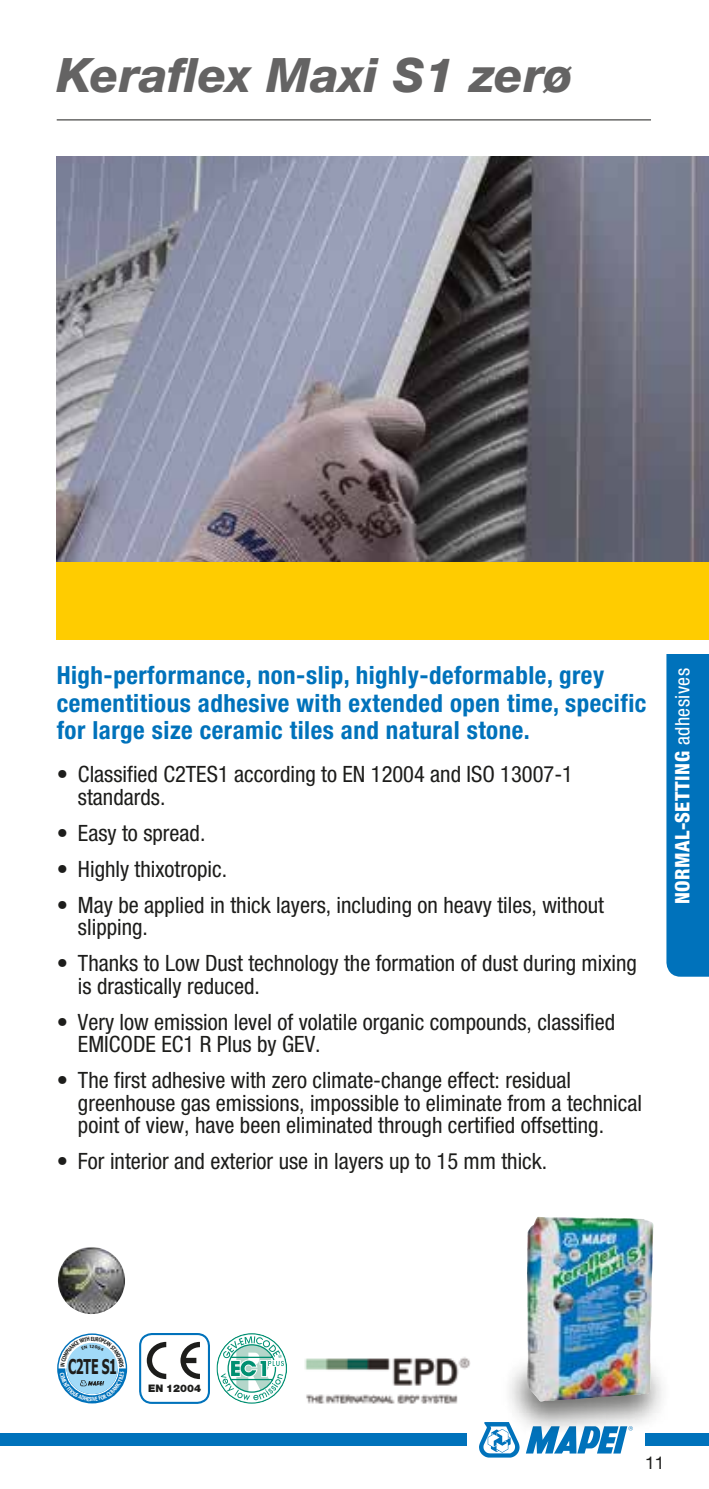
<style>
.page{position:relative;width:709px;height:1489px;background:#fff}
.page>*{position:absolute;margin:0;border:0;box-sizing:border-box;transform-origin:0 0}
.t1{font:italic 800 47.5px "Helvetica Neue LTW1 G";color:#646363}
.t2{font:700 condensed 25px/27.5px "Helvetica Neue LTW1 G";letter-spacing:.02em;color:#0072bb}
.t3{font:condensed 22.5px/22.5px "Helvetica Neue LTW1 G";color:#1d1d1b}
.t4{font:700 20.5px "Tahoma";letter-spacing:-.03em;color:#1d1d1b;scale:.6 1}
.t5{font:800 condensed 20px "Helvetica Neue LTW1 G";letter-spacing:.02em;color:#fff}
.t6{font:17.5px "Helvetica Neue LTW1 G";color:#1d1d1b}
.t7{font:900 10.5px "Helvetica Neue LTW1 G";color:#1d1d1b}
.s1{font-weight:400}
</style>
<div class="page">
<div style="left:666px;top:654px;width:43px;height:322px;background:#0072bb"></div>
<img style="left:57px;top:157px;width:652px;height:405px">
<div style="left:0;top:1433px;width:467px;height:13px;background:#0072bb"></div>
<div style="left:645px;top:1433px;width:64px;height:13px;background:#0072bb"></div>
<svg style="left:526px;top:1437px;width:99px;height:16px"></svg>
<svg style="left:479px;top:1422px;width:40px;height:35px"></svg>
<hr style="left:57px;top:119px;width:594px;height:1px;background:#1d1d1b">
<div style="left:57px;top:562px;width:652px;height:78px;background:#fc0"></div>
<div style="left:500px;top:1353px;width:170px;height:84px;background:#1d1d1b;opacity:.65"></div>
<img style="left:597px;top:1362px;width:53px;height:39px">
<img style="left:527px;top:1216px;width:70px;height:185px">
<svg style="left:216px;top:1333px;width:71px;height:70px"></svg>
<div style="left:139px;top:1332px;width:71px;height:71px;border:2px solid #0072bb;border-radius:12px"></div>
<svg style="left:147px;top:1341px;width:19px;height:37px"></svg>
<svg style="left:180px;top:1341px;width:20px;height:37px"></svg>
<img style="left:305px;top:1357px;width:165px;height:47px">
<img style="left:57px;top:1247px;width:68px;height:67px">
<svg style="left:59px;top:1334px;width:67px;height:67px"></svg>
<h1 class="t1" style="left:57px;top:47px;width:517px">Keraflex Maxi S1 zerø</h1>
<p class="t2" style="left:57px;top:661px;width:591px">High-performance, non-slip, highly-deformable, grey cementitious adhesive with extended open time, specific for large size ceramic tiles and natural stone.</p>
<p class="t3" style="left:78px;top:763px;width:496px;text-indent:-21px">• Classified C2TES1 according to EN 12004 and ISO 13007-1 standards.</p>
<p class="t3" style="left:57px;top:821px;width:150px">• Easy to spread.</p>
<p class="t3" style="left:57px;top:857px;width:172px">• Highly thixotropic.</p>
<p class="t3" style="left:78px;top:893px;width:527px;text-indent:-21px">• May be applied in thick layers, including on heavy tiles, without slipping.</p>
<p class="t3" style="left:78px;top:952px;width:560px;text-indent:-21px">• Thanks to Low Dust technology the formation of dust during mixing is drastically reduced.</p>
<p class="t3" style="left:78px;top:1010px;width:539px;text-indent:-21px">• Very low emission level of volatile organic compounds, classified<br>EMICODE EC1 R Plus by GEV.</p>
<p class="t3" style="left:78px;top:1069px;width:565px;text-indent:-21px">• The first adhesive with zero climate-change effect: residual greenhouse gas emissions, impossible to eliminate from a technical point of view, have been eliminated through certified offsetting.</p>
<p class="t3" style="left:57px;top:1150px;width:492px">• For interior and exterior use in layers up to 15 mm thick.</p>
<p class="t5" style="left:670px;top:904px;width:237px;rotate:-90deg">NORMAL-SETTING <span class="s1">adhesives</span></p>
<p class="t4" style="left:68px;top:1351px;width:83px">C2TE S1</p>
<p class="t7" style="left:148px;top:1382px;width:54px">EN 12004</p>
<p class="t6" style="left:645px;top:1451px;width:21px">11</p>
</div>
